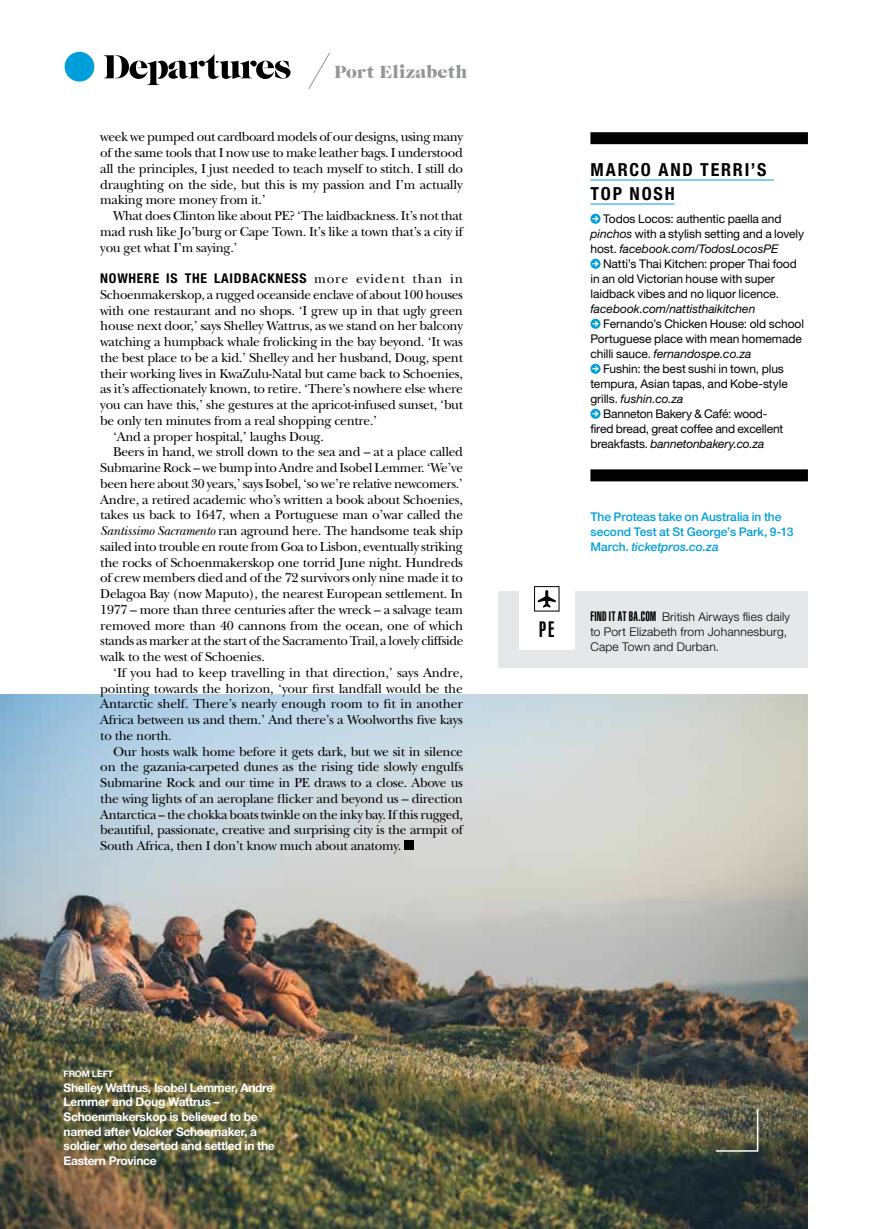
<style>
.page{position:relative;width:893px;height:1229px;background:#fff}
.page>*{position:absolute;margin:0;border:0;box-sizing:border-box;transform-origin:0 0}
.t1{font:900 extra-condensed 21.9px "Helvetica";color:#000}
.t2{font:700 condensed 18px/24px "Helvetica Neue LT Std";letter-spacing:.1em;color:#000}
.t3{font:18px "Caslon Graphique EF";letter-spacing:-.01em;color:#939598}
.t4{font:13.5px/15.8px "New Baskerville Std";letter-spacing:-.025em;color:#000;text-align:justify}
.t5{font:700 condensed 13.5px "Helvetica Neue LT Std";letter-spacing:.055em;color:#000}
.t6{font:12px/15px "Helvetica Neue LT Std";letter-spacing:-.005em;color:#000}
.t7{font:700 12px/14.7px "Helvetica Neue LT Std";letter-spacing:-.025em;color:#fff}
.t8{font:italic 12px "Helvetica Neue LT Std";letter-spacing:-.005em;color:#000}
.t9{font:300 12px/15px "Helvetica Neue LT Std";letter-spacing:.015em;color:#000}
.t10{font:500 12px/15px "Helvetica Neue LT Std";letter-spacing:-.005em;color:#009fdb}
.t11{font:700 9px "Helvetica Neue LT Std";letter-spacing:-.025em;color:#fff}
.s1{font-family:"New Baskerville Std";font-weight:400;font-stretch:normal}
.s2{font-style:italic}
.s3{font-style:normal}
.s4{font-family:"Helvetica";font-weight:900;font-stretch:extra-condensed;font-size:13.5px}
</style>
<div class="page">
<svg style="left:104px;top:54px;width:186px;height:31px"></svg>
<div style="left:65px;top:52px;width:29px;height:30px;background:#009fdb;border-radius:50%"></div>
<svg style="left:308px;top:53px;width:22px;height:36px"></svg>
<img style="left:0;top:695px;width:808px;height:534px">
<div style="left:404px;top:840px;width:10px;height:10px;background:#000"></div>
<hr style="left:590px;top:180px;width:184px;height:1px;background:#009fdb">
<hr style="left:590px;top:204px;width:85px;height:1px;background:#009fdb">
<svg style="left:590px;top:214px;width:10px;height:10px"></svg>
<svg style="left:590px;top:259px;width:10px;height:10px"></svg>
<svg style="left:590px;top:319px;width:10px;height:10px"></svg>
<svg style="left:590px;top:364px;width:10px;height:10px"></svg>
<svg style="left:590px;top:409px;width:10px;height:10px"></svg>
<div style="left:499px;top:592px;width:309px;height:76px;background:#e6e7e8"></div>
<div style="left:519px;top:577px;width:56px;height:73px;background:#fff"></div>
<svg style="left:538px;top:591px;width:18px;height:16px"></svg>
<div style="left:534px;top:586px;width:25px;height:25px;border:1px solid #000"></div>
<svg style="left:714px;top:1108px;width:45px;height:44px;background:#666650"></svg>
<div style="left:590px;top:132px;width:218px;height:12px;background:#000"></div>
<div style="left:590px;top:469px;width:218px;height:12px;background:#000"></div>
<h2 class="t3" style="left:334px;top:62px;width:135px">Port Elizabeth</h2>
<p class="t4" style="left:100px;top:129px;width:364px">week we pumped out cardboard models of our designs, using many of the same tools that I now use to make leather bags. I understood all the principles, I just needed to teach myself to stitch. I still do draughting on the side, but this is my passion and I’m actually making more money from it.’</p>
<p class="t4" style="left:100px;top:208px;width:364px;text-indent:13px">What does Clinton like about PE? ‘The laidbackness. It’s not that mad rush like Jo’burg or Cape Town. It’s like a town that’s a city if you get what I’m saying.’</p>
<p class="t5" style="left:100px;top:270px;width:364px">NOWHERE IS THE LAIDBACKNESS <span class="s1">more evident than in</span></p>
<p class="t4" style="left:100px;top:287px;width:364px">Schoenmakerskop, a rugged oceanside enclave of about 100 houses</p>
<p class="t4" style="left:100px;top:302px;width:364px">with one restaurant and no shops. ‘I grew up in that ugly green</p>
<p class="t4" style="left:100px;top:318px;width:364px">house next door,’ says Shelley Wattrus, as we stand on her balcony</p>
<p class="t4" style="left:100px;top:334px;width:364px">watching a humpback whale frolicking in the bay beyond. ‘It was</p>
<p class="t4" style="left:100px;top:350px;width:364px">the best place to be a kid.’ Shelley and her husband, Doug, spent</p>
<p class="t4" style="left:100px;top:365px;width:364px">their working lives in KwaZulu-Natal but came back to Schoenies,</p>
<p class="t4" style="left:100px;top:381px;width:364px">as it’s affectionately known, to retire. ‘There’s nowhere else where</p>
<p class="t4" style="left:100px;top:397px;width:364px">you can have this,’ she gestures at the apricot-infused sunset, ‘but</p>
<p class="t4" style="left:100px;top:413px;width:278px">be only ten minutes from a real shopping centre.’</p>
<p class="t4" style="left:113px;top:428px;width:212px">‘And a proper hospital,’ laughs Doug.</p>
<p class="t4" style="left:113px;top:444px;width:351px">Beers in hand, we stroll down to the sea and – at a place called</p>
<p class="t4" style="left:100px;top:460px;width:364px">Submarine Rock – we bump into Andre and Isobel Lemmer. ‘We’ve</p>
<p class="t4" style="left:100px;top:476px;width:364px">been here about 30 years,’ says Isobel, ‘so we’re relative newcomers.’</p>
<p class="t4" style="left:100px;top:491px;width:364px">Andre, a retired academic who’s written a book about Schoenies,</p>
<p class="t4" style="left:100px;top:507px;width:364px">takes us back to 1647, when a Portuguese man o’war called the</p>
<p class="t4" style="left:100px;top:523px;width:364px"><span class="s2">Santissimo Sacramento</span> ran aground here. The handsome teak ship</p>
<p class="t4" style="left:100px;top:539px;width:364px">sailed into trouble en route from Goa to Lisbon, eventually striking</p>
<p class="t4" style="left:100px;top:554px;width:364px">the rocks of Schoenmakerskop one torrid June night. Hundreds</p>
<p class="t4" style="left:100px;top:570px;width:364px">of crew members died and of the 72 survivors only nine made it to</p>
<p class="t4" style="left:100px;top:586px;width:364px">Delagoa Bay (now Maputo), the nearest European settlement. In</p>
<p class="t4" style="left:100px;top:602px;width:364px">1977 – more than three centuries after the wreck – a salvage team</p>
<p class="t4" style="left:100px;top:617px;width:364px">removed more than 40 cannons from the ocean, one of which</p>
<p class="t4" style="left:100px;top:633px;width:365px">stands as marker at the start of the Sacramento Trail, a lovely cliffside</p>
<p class="t4" style="left:100px;top:649px;width:166px">walk to the west of Schoenies.</p>
<p class="t4" style="left:113px;top:665px;width:351px">‘If you had to keep travelling in that direction,’ says Andre,</p>
<p class="t4" style="left:100px;top:680px;width:364px">pointing towards the horizon, ‘your first landfall would be the</p>
<p class="t4" style="left:100px;top:696px;width:364px">Antarctic shelf. There’s nearly enough room to fit in another</p>
<p class="t4" style="left:100px;top:712px;width:364px">Africa between us and them.’ And there’s a Woolworths five kays</p>
<p class="t4" style="left:100px;top:728px;width:73px">to the north.</p>
<p class="t4" style="left:113px;top:743px;width:351px">Our hosts walk home before it gets dark, but we sit in silence</p>
<p class="t4" style="left:100px;top:759px;width:364px">on the gazania-carpeted dunes as the rising tide slowly engulfs</p>
<p class="t4" style="left:100px;top:775px;width:364px">Submarine Rock and our time in PE draws to a close. Above us</p>
<p class="t4" style="left:100px;top:791px;width:364px">the wing lights of an aeroplane flicker and beyond us – direction</p>
<p class="t4" style="left:100px;top:806px;width:364px">Antarctica – the chokka boats twinkle on the inky bay. If this rugged,</p>
<p class="t4" style="left:100px;top:822px;width:364px">beautiful, passionate, creative and surprising city is the armpit of</p>
<p class="t4" style="left:100px;top:838px;width:303px">South Africa, then I don’t know much about anatomy.</p>
<h1 class="t1" style="left:539px;top:617px;width:17px">PE</h1>
<h2 class="t2" style="left:590px;top:157px;width:178px">MARCO AND TERRI’S<br>TOP NOSH</h2>
<p class="t6" style="left:590px;top:211px;width:215px;text-indent:13px">Todos Locos: authentic paella and <span class="s2">pinchos</span> with a stylish setting and a lovely host. <span class="s2">facebook.com/TodosLocosPE</span></p>
<p class="t6" style="left:590px;top:256px;width:208px;text-indent:13px">Natti’s Thai Kitchen: proper Thai food in an old Victorian house with super laidback vibes and no liquor licence.</p>
<p class="t8" style="left:590px;top:302px;width:166px">facebook.com/nattisthaikitchen</p>
<p class="t6" style="left:603px;top:316px;width:203px">Fernando’s Chicken House: old school</p>
<p class="t6" style="left:590px;top:331px;width:213px">Portuguese place with mean homemade</p>
<p class="t8" style="left:590px;top:347px;width:162px"><span class="s3">chilli sauce.</span> fernandospe.co.za</p>
<p class="t6" style="left:603px;top:361px;width:182px">Fushin: the best sushi in town, plus</p>
<p class="t6" style="left:590px;top:376px;width:199px">tempura, Asian tapas, and Kobe-style</p>
<p class="t8" style="left:590px;top:392px;width:94px"><span class="s3">grills.</span> fushin.co.za</p>
<p class="t6" style="left:603px;top:406px;width:166px">Banneton Bakery &amp; Café: wood-</p>
<p class="t6" style="left:590px;top:421px;width:194px">fired bread, great coffee and excellent</p>
<p class="t8" style="left:590px;top:437px;width:175px"><span class="s3">breakfasts.</span> bannetonbakery.co.za</p>
<p class="t10" style="left:590px;top:509px;width:204px">The Proteas take on Australia in the second Test at St George’s Park, 9-13<br>March. <span class="s2">ticketpros.co.za</span></p>
<p class="t9" style="left:590px;top:609px;width:201px"><span class="s4">FIND IT AT BA.COM</span> British Airways flies daily to Port Elizabeth from Johannesburg,<br>Cape Town and Durban.</p>
<p class="t11" style="left:64px;top:1068px;width:51px">FROM LEFT</p>
<p class="t7" style="left:64px;top:1080px;width:213px">Shelley Wattrus, Isobel Lemmer, Andre<br>Lemmer and Doug Wattrus –<br>Schoenmakerskop is believed to be named after Volcker Schoemaker, a soldier who deserted and settled in the<br>Eastern Province</p>
</div>
